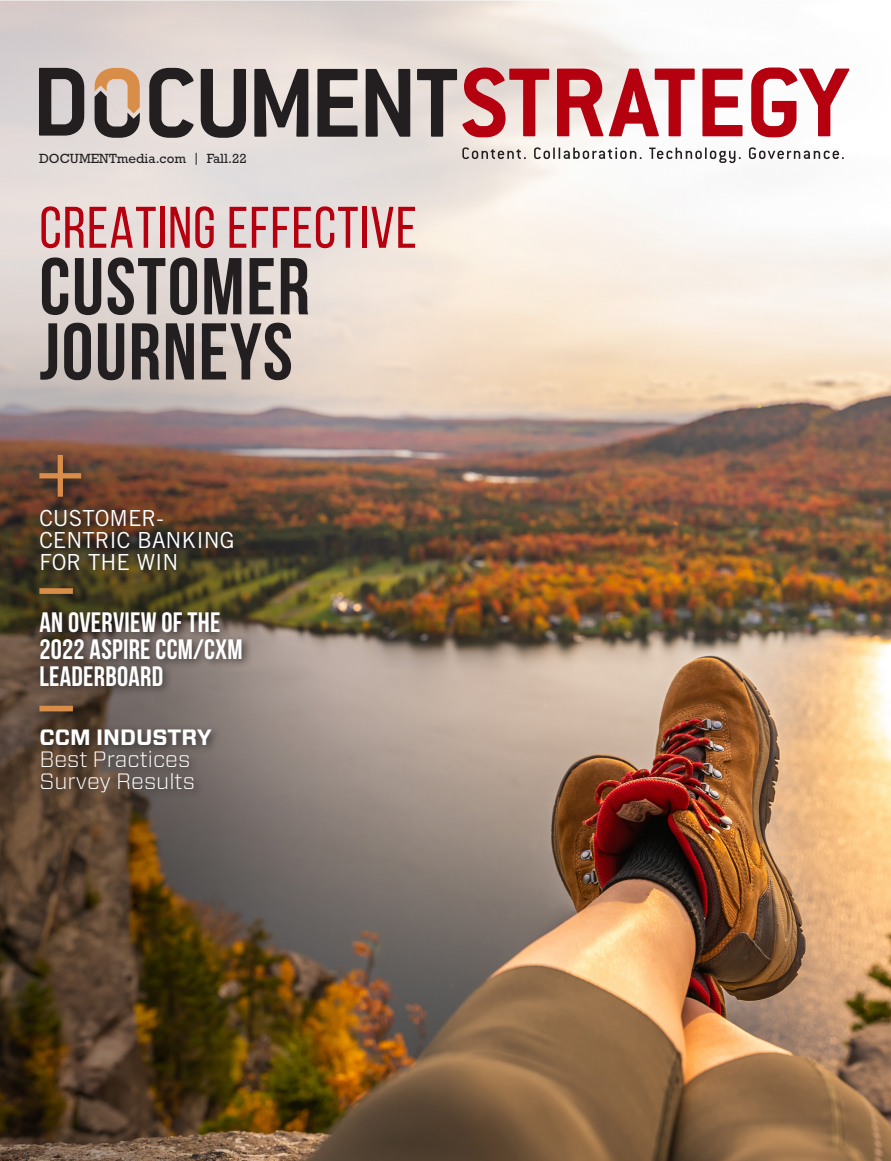
<style>
.page{position:relative;width:891px;height:1161px;background:#fff}
.page>*{position:absolute;margin:0;border:0;box-sizing:border-box;transform-origin:0 0}
.t1{font:700 80.55px "Bebas Neue";letter-spacing:.02em;color:#231f20}
.t2{font:58.65px "Bebas Neue";letter-spacing:.02em;color:#b4000f}
.Body_Copy{font:700 28.05px/26.5px "Bebas Neue";letter-spacing:.01em;color:#fff}
.Body_Copy-2{font:22.2px/22.2px "Trade Gothic LT Std";color:#fff}
.Body_Copy-3{font:300 22.2px "Vitesse Sans";color:#fff}
.Body_Copy-4{font:700 22.2px "Vitesse Sans";color:#fff}
.t3{font:13.5px "Rockwell Std";color:#231f20}
</style>
<div class="page">
<img style="left:0;top:0;width:891px;height:1161px">
<svg style="left:149px;top:68px;width:45px;height:70px;background:#8b8483"></svg>
<svg style="left:201px;top:69px;width:45px;height:69px;background:#77706f"></svg>
<svg style="left:254px;top:69px;width:54px;height:68px;background:#6f6968"></svg>
<svg style="left:317px;top:69px;width:41px;height:68px;background:#6f6968"></svg>
<svg style="left:366px;top:69px;width:44px;height:68px;background:#625d5c"></svg>
<svg style="left:95px;top:68px;width:45px;height:70px;background:#a78d7a"></svg>
<svg style="left:39px;top:68px;width:45px;height:68px;background:#635e5e"></svg>
<svg style="left:417px;top:68px;width:432px;height:69px"></svg>
<svg style="left:462px;top:147px;width:64px;height:12px"></svg>
<svg style="left:534px;top:147px;width:108px;height:12px"></svg>
<svg style="left:649px;top:148px;width:92px;height:15px"></svg>
<svg style="left:749px;top:147px;width:95px;height:12px"></svg>
<div style="left:35px;top:450px;width:218px;height:353px;background:#231f20;opacity:.75"></div>
<svg style="left:39px;top:455px;width:42px;height:42px;background:#734d34"></svg>
<div style="left:39px;top:588px;width:34px;height:6px;background:#d88d49"></div>
<div style="left:39px;top:706px;width:34px;height:5px;background:#d88d49"></div>
<p class="t3" style="left:39px;top:151px;width:209px">DOCUMENTmedia.com | Fall.22</p>
<p class="t2" style="left:39px;top:196px;width:379px">CREATING EFFECTIVE</p>
<p class="t1" style="left:39px;top:242px;width:272px">CUSTOMER</p>
<p class="t1" style="left:39px;top:308px;width:255px">JOURNEYS</p>
<p class="Body_Copy-2" style="left:39px;top:507px;width:197px">CUSTOMER-<br>CENTRIC BANKING<br>FOR THE WIN</p>
<p class="Body_Copy" style="left:39px;top:609px;width:205px">AN OVERVIEW OF THE<br>2022 ASPIRE CCM/CXM<br>LEADERBOARD</p>
<p class="Body_Copy-4" style="left:39px;top:722px;width:174px">CCM INDUSTRY</p>
<p class="Body_Copy-3" style="left:39px;top:744px;width:152px">Best Practices</p>
<p class="Body_Copy-3" style="left:39px;top:766px;width:157px">Survey Results</p>
</div>
